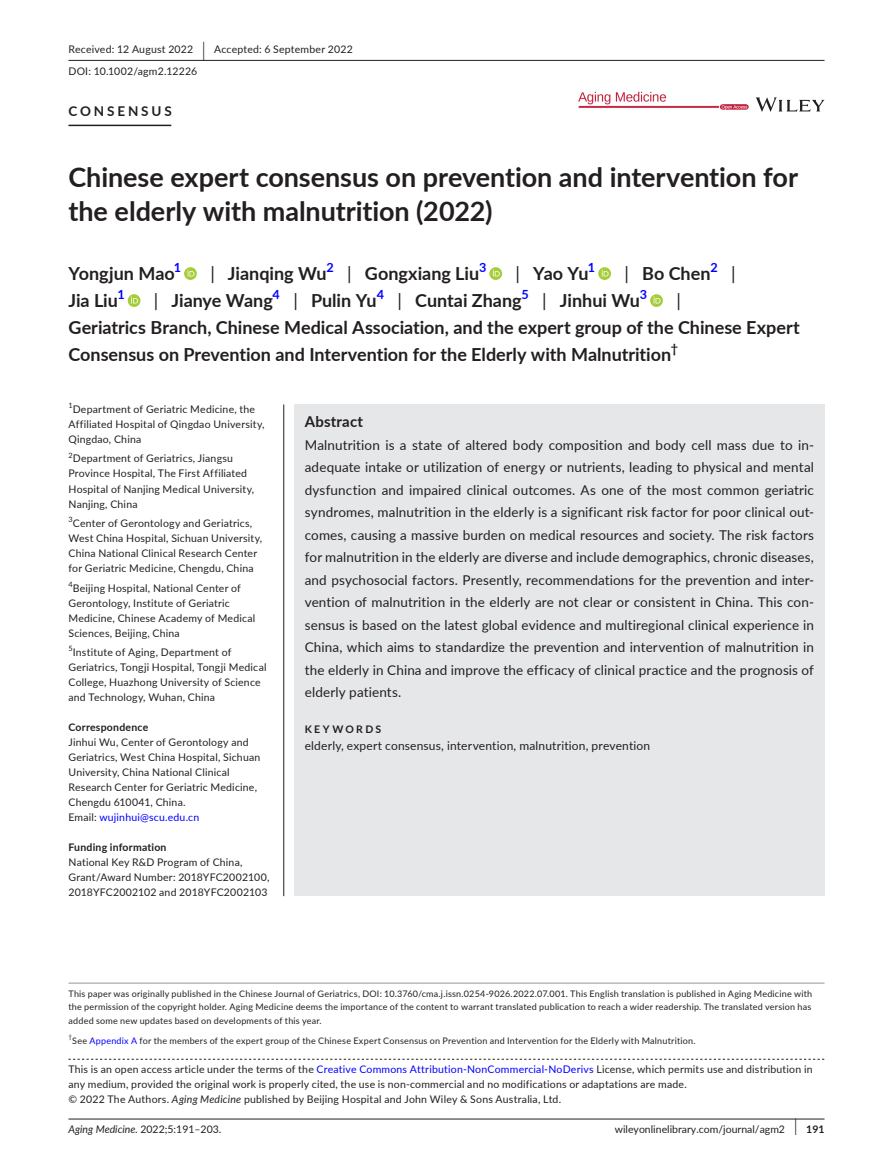
<style>
.page{position:relative;width:893px;height:1174px;background:#fff}
.page>*{position:absolute;margin:0;border:0;box-sizing:border-box;transform-origin:0 0}
.t1{font:700 27px/34.5px "Lato";color:#231f20}
.t2{font:700 18px/27px "Lato";color:#231f20}
.t3{font:18px "Lato";color:#231f20}
.t4{font:700 15px "Lato";letter-spacing:.015em;color:#231f20}
.t5{font:13.5px/22.5px "Lato";letter-spacing:.01em;color:#231f20;text-align:justify}
.t6{font:700 13.5px "Lato";letter-spacing:.21em;color:#231f20}
.t7{font:700 12.6px "Lato";color:#00f}
.t8{font:700 12.6px "Lato";color:#231f20}
.t9{font:12px "Lato";letter-spacing:.015em;color:#231f20}
.t10{font:10.5px/15px "Lato";letter-spacing:.02em;color:#231f20}
.t11{font:10.5px "Lato";color:#231f20}
.t12{font:700 10.5px "Lato";letter-spacing:.02em;color:#231f20}
.t13{font:700 10.5px "Lato";letter-spacing:.22em;color:#231f20}
.t14{font:9px/13.5px "Lato";letter-spacing:.025em;color:#231f20;text-align:justify}
.t15{font:6.3px "Lato";color:#231f20}
.s1{font-size:19.65px}
.s2{font-weight:400}
.s3{color:#00f}
.s4{font-style:italic}
.s5{font-size:17.4px}
.s6{font-weight:700}
</style>
<div class="page">
<hr style="left:68px;top:1118px;width:756px;height:1px;background:#231f20">
<svg style="left:756px;top:97px;width:68px;height:15px"></svg>
<img style="left:578px;top:91px;width:170px;height:19px">
<hr style="left:68px;top:60px;width:756px;height:1px;background:#231f20">
<hr style="left:68px;top:125px;width:103px;height:1px;background:#231f20">
<svg style="left:184px;top:267px;width:13px;height:13px"></svg>
<svg style="left:187px;top:269px;width:7px;height:7px"></svg>
<svg style="left:489px;top:267px;width:13px;height:13px"></svg>
<svg style="left:493px;top:269px;width:7px;height:7px"></svg>
<svg style="left:598px;top:267px;width:13px;height:13px"></svg>
<svg style="left:602px;top:269px;width:7px;height:7px"></svg>
<svg style="left:128px;top:294px;width:12px;height:13px"></svg>
<svg style="left:131px;top:296px;width:7px;height:7px"></svg>
<svg style="left:650px;top:294px;width:13px;height:13px"></svg>
<svg style="left:654px;top:296px;width:6px;height:7px"></svg>
<svg style="left:68px;top:1058px;width:756px;height:1px"></svg>
<hr style="left:68px;top:982px;width:756px;height:1px;background:#939598">
<hr style="left:283px;top:404px;width:1px;height:492px;background:#231f20">
<div style="left:294px;top:404px;width:530px;height:356px;background:#e6e7e9"></div>
<div style="left:294px;top:759px;width:530px;height:137px;background:#e6e7e9"></div>
<p class="t10" style="left:68px;top:38px;width:286px;line-height:21.8px">Received: 12 August 2022 <span class="s1">|</span> Accepted: 6 September 2022<br>DOI: 10.1002/agm2.12226</p>
<p class="t6" style="left:68px;top:101px;width:105px">CONSENSUS</p>
<h1 class="t1" style="left:68px;top:159px;width:731px">Chinese expert consensus on prevention and intervention for the elderly with malnutrition (2022)</h1>
<h2 class="t2" style="left:68px;top:259px;width:108px">Yongjun Mao</h2>
<p class="t7" style="left:174px;top:258px;width:9px">1</p>
<h2 class="t2" style="left:210px;top:259px;width:118px"><span class="s2">|</span> Jianqing Wu</h2>
<p class="t7" style="left:326px;top:258px;width:9px">2</p>
<h2 class="t2" style="left:347px;top:259px;width:134px"><span class="s2">|</span> Gongxiang Liu</h2>
<p class="t7" style="left:479px;top:258px;width:9px">3</p>
<h2 class="t2" style="left:516px;top:259px;width:74px"><span class="s2">|</span> Yao Yu</h2>
<p class="t7" style="left:588px;top:258px;width:9px">1</p>
<h2 class="t2" style="left:624px;top:259px;width:88px"><span class="s2">|</span> Bo Chen</h2>
<p class="t7" style="left:710px;top:258px;width:9px">2</p>
<h2 class="t3" style="left:731px;top:260px;width:6px">|</h2>
<h2 class="t2" style="left:68px;top:286px;width:51px">Jia Liu</h2>
<p class="t7" style="left:117px;top:285px;width:9px">1</p>
<h2 class="t2" style="left:154px;top:286px;width:120px"><span class="s2">|</span> Jianye Wang</h2>
<p class="t7" style="left:273px;top:285px;width:9px">4</p>
<h2 class="t2" style="left:293px;top:286px;width:85px"><span class="s2">|</span> Pulin Yu</h2>
<p class="t7" style="left:377px;top:285px;width:9px">4</p>
<h2 class="t2" style="left:397px;top:286px;width:126px"><span class="s2">|</span> Cuntai Zhang</h2>
<p class="t7" style="left:521px;top:285px;width:9px">5</p>
<h2 class="t2" style="left:542px;top:286px;width:99px"><span class="s2">|</span> Jinhui Wu</h2>
<p class="t7" style="left:640px;top:285px;width:9px">3</p>
<h2 class="t3" style="left:676px;top:287px;width:6px">|</h2>
<h2 class="t2" style="left:68px;top:313px;width:733px">Geriatrics Branch, Chinese Medical Association, and the expert group of the Chinese Expert<br>Consensus on Prevention and Intervention for the Elderly with Malnutrition</h2>
<p class="t8" style="left:671px;top:339px;width:9px">†</p>
<p class="t10" style="left:68px;top:401px;width:198px"><sup>1</sup>Department of Geriatric Medicine, the<br>Affiliated Hospital of Qingdao University,<br>Qingdao, China</p>
<p class="t10" style="left:68px;top:451px;width:187px"><sup>2</sup>Department of Geriatrics, Jiangsu Province Hospital, The First Affiliated Hospital of Nanjing Medical University, Nanjing, China</p>
<p class="t10" style="left:68px;top:515px;width:195px"><sup>3</sup>Center of Gerontology and Geriatrics, West China Hospital, Sichuan University, China National Clinical Research Center for Geriatric Medicine, Chengdu, China</p>
<p class="t10" style="left:68px;top:580px;width:188px"><sup>4</sup>Beijing Hospital, National Center of Gerontology, Institute of Geriatric Medicine, Chinese Academy of Medical Sciences, Beijing, China</p>
<p class="t10" style="left:68px;top:644px;width:200px"><sup>5</sup>Institute of Aging, Department of Geriatrics, Tongji Hospital, Tongji Medical College, Huazhong University of Science and Technology, Wuhan, China</p>
<p class="t12" style="left:68px;top:719px;width:81px">Correspondence</p>
<p class="t10" style="left:68px;top:734px;width:193px">Jinhui Wu, Center of Gerontology and Geriatrics, West China Hospital, Sichuan University, China National Clinical Research Center for Geriatric Medicine, Chengdu 610041, China.<br>Email: <span class="s3">wujinhui@scu.edu.cn</span></p>
<p class="t12" style="left:68px;top:839px;width:100px">Funding information</p>
<p class="t10" style="left:68px;top:854px;width:202px">National Key R&amp;D Program of China,<br>Grant/Award Number: 2018YFC2002100,<br>2018YFC2002102 and 2018YFC2002103</p>
<h3 class="t4" style="left:305px;top:410px;width:60px">Abstract</h3>
<p class="t5" style="left:305px;top:433px;width:511px">Malnutrition is a state of altered body composition and body cell mass due to in&shy;adequate intake or utilization of energy or nutrients, leading to physical and mental dysfunction and impaired clinical outcomes. As one of the most common geriatric syndromes, malnutrition in the elderly is a significant risk factor for poor clinical out&shy;comes, causing a massive burden on medical resources and society. The risk factors for malnutrition in the elderly are diverse and include demographics, chronic diseases, and psychosocial factors. Presently, recommendations for the prevention and inter&shy;vention of malnutrition in the elderly are not clear or consistent in China. This con&shy;sensus is based on the latest global evidence and multiregional clinical experience in China, which aims to standardize the prevention and intervention of malnutrition in the elderly in China and improve the efficacy of clinical practice and the prognosis of elderly patients.</p>
<p class="t13" style="left:305px;top:721px;width:78px">KEYWORDS</p>
<p class="t9" style="left:305px;top:736px;width:347px">elderly, expert consensus, intervention, malnutrition, prevention</p>
<p class="t14" style="left:68px;top:986px;width:745px">This paper was originally published in the Chinese Journal of Geriatrics, DOI: 10.3760/cma.j.issn.0254-9026.2022.07.001. This English translation is published in Aging Medicine with the permission of the copyright holder. Aging Medicine deems the importance of the content to warrant translated publication to reach a wider readership. The translated version has added some new updates based on developments of this year.</p>
<p class="t15" style="left:68px;top:1032px;width:5px">†</p>
<p class="t14" style="left:72px;top:1033px;width:625px">See <span class="s3">Appendix A</span> for the members of the expert group of the Chinese Expert Consensus on Prevention and Intervention for the Elderly with Malnutrition.</p>
<p class="t10" style="left:68px;top:1061px;width:746px">This is an open access article under the terms of the <span class="s3">Creative Commons Attribution-NonCommercial-NoDerivs</span> License, which permits use and distribution in any medium, provided the original work is properly cited, the use is non-commercial and no modifications or adaptations are made.<br>© 2022 The Authors. <span class="s4">Aging Medicine</span> published by Beijing Hospital and John Wiley &amp; Sons Australia, Ltd.</p>
<p class="t11" style="left:68px;top:1121px;width:154px"><span class="s4">Aging Medicine.</span> 2022;5:191–203.</p>
<p class="t11" style="left:615px;top:1121px;width:211px">wileyonlinelibrary.com/journal/agm2 <span class="s5">|</span> <span class="s6">191</span></p>
</div>
